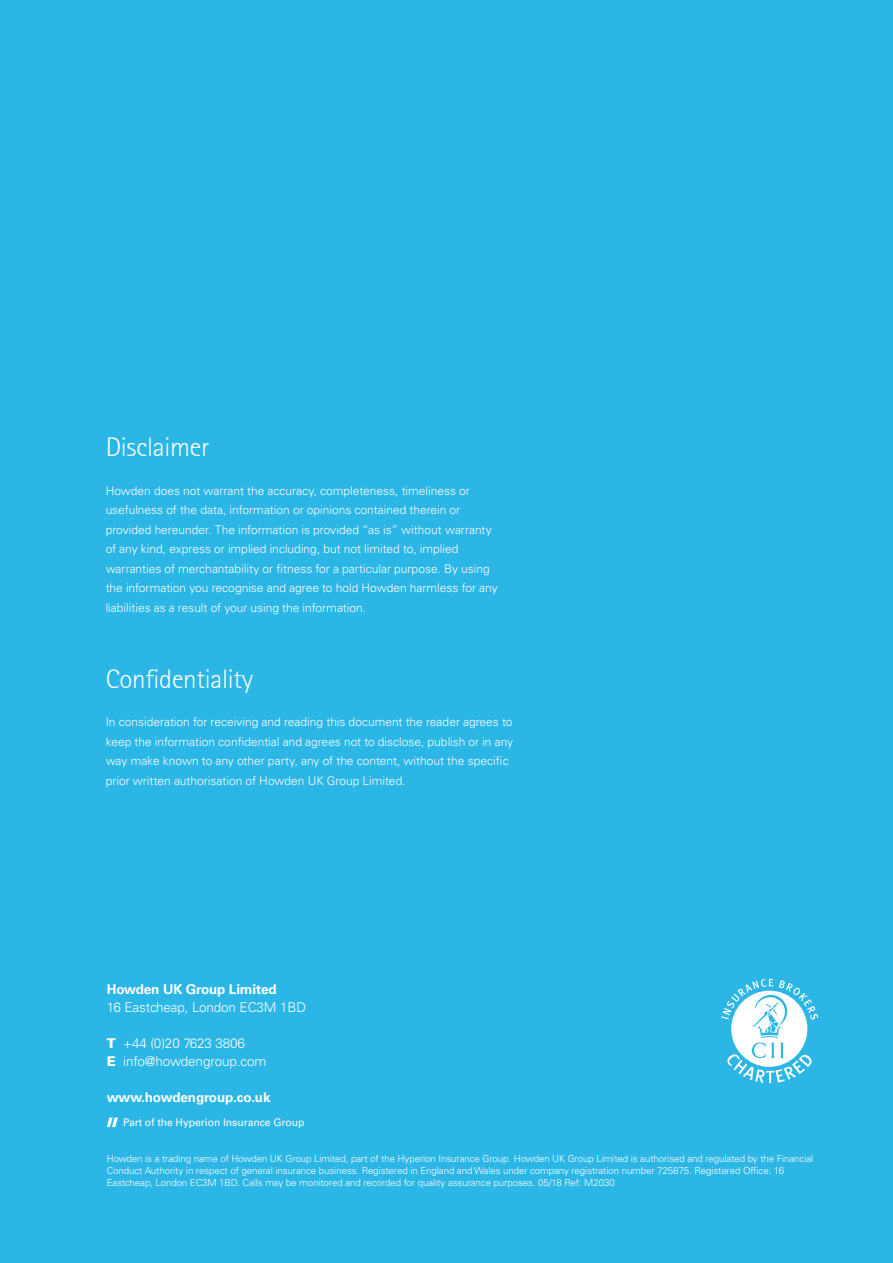
<style>
.page{position:relative;width:893px;height:1263px;background:#2bb6e6}
.page>*{position:absolute;margin:0;border:0;box-sizing:border-box;transform-origin:0 0}
.Subtitle{font:300 27px "AT Rotis Sans Serif";letter-spacing:-.01em;color:#fff}
.t1{font:300 13.5px/18px "Univers LT Std";letter-spacing:-.01em;color:#fff}
._03_1_BODYTEXT_Unive{font:700 13.5px "Univers LT Std";letter-spacing:-.01em;color:#fff}
.Body_NO_INDENT{font:300 12px/19.5px "Univers LT Std";color:#fff}
.t2{font:10.5px "Univers LT Std";letter-spacing:-.01em;color:#fff}
.t3{font:300 9.75px/12px "Univers LT Std";letter-spacing:-.01em;color:#fff}
.s1{font-weight:900}
</style>
<div class="page">
<svg style="left:107px;top:1117px;width:11px;height:10px"></svg>
<svg style="left:721px;top:979px;width:97px;height:104px"></svg>
<p class="Subtitle" style="left:106px;top:432px;width:106px">Disclaimer</p>
<p class="Body_NO_INDENT" style="left:106px;top:481px;width:394px">Howden does not warrant the accuracy, completeness, timeliness or usefulness of the data, information or opinions contained therein or provided hereunder. The information is provided “as is” without warranty of any kind, express or implied including, but not limited to, implied warranties of merchantability or fitness for a particular purpose. By using the information you recognise and agree to hold Howden harmless for any liabilities as a result of your using the information.</p>
<p class="Subtitle" style="left:106px;top:663px;width:149px">Confidentiality</p>
<p class="Body_NO_INDENT" style="left:106px;top:712px;width:409px">In consideration for receiving and reading this document the reader agrees to keep the information confidential and agrees not to disclose, publish or in any way make known to any other party, any of the content, without the specific prior written authorisation of Howden UK Group Limited.</p>
<p class="_03_1_BODYTEXT_Unive" style="left:107px;top:981px;width:171px">Howden UK Group Limited</p>
<p class="t1" style="left:107px;top:998px;width:201px">16 Eastcheap, London EC3M 1BD</p>
<p class="t1" style="left:107px;top:1034px;width:161px"><span class="s1">T</span> +44 (0)20 7623 3806<br><span class="s1">E</span> info@howdengroup.com</p>
<p class="_03_1_BODYTEXT_Unive" style="left:107px;top:1089px;width:165px">www.howdengroup.co.uk</p>
<p class="t2" style="left:123px;top:1116px;width:183px">Part of the Hyperion Insurance Group</p>
<p class="t3" style="left:107px;top:1152px;width:708px">Howden is a trading name of Howden UK Group Limited, part of the Hyperion Insurance Group. Howden UK Group Limited is authorised and regulated by the Financial<br>Conduct Authority in respect of general insurance business. Registered in England and Wales under company registration number 725875. Registered Office: 16<br>Eastcheap, London EC3M 1BD. Calls may be monitored and recorded for quality assurance purposes. 05/18 Ref: M2030</p>
</div>
